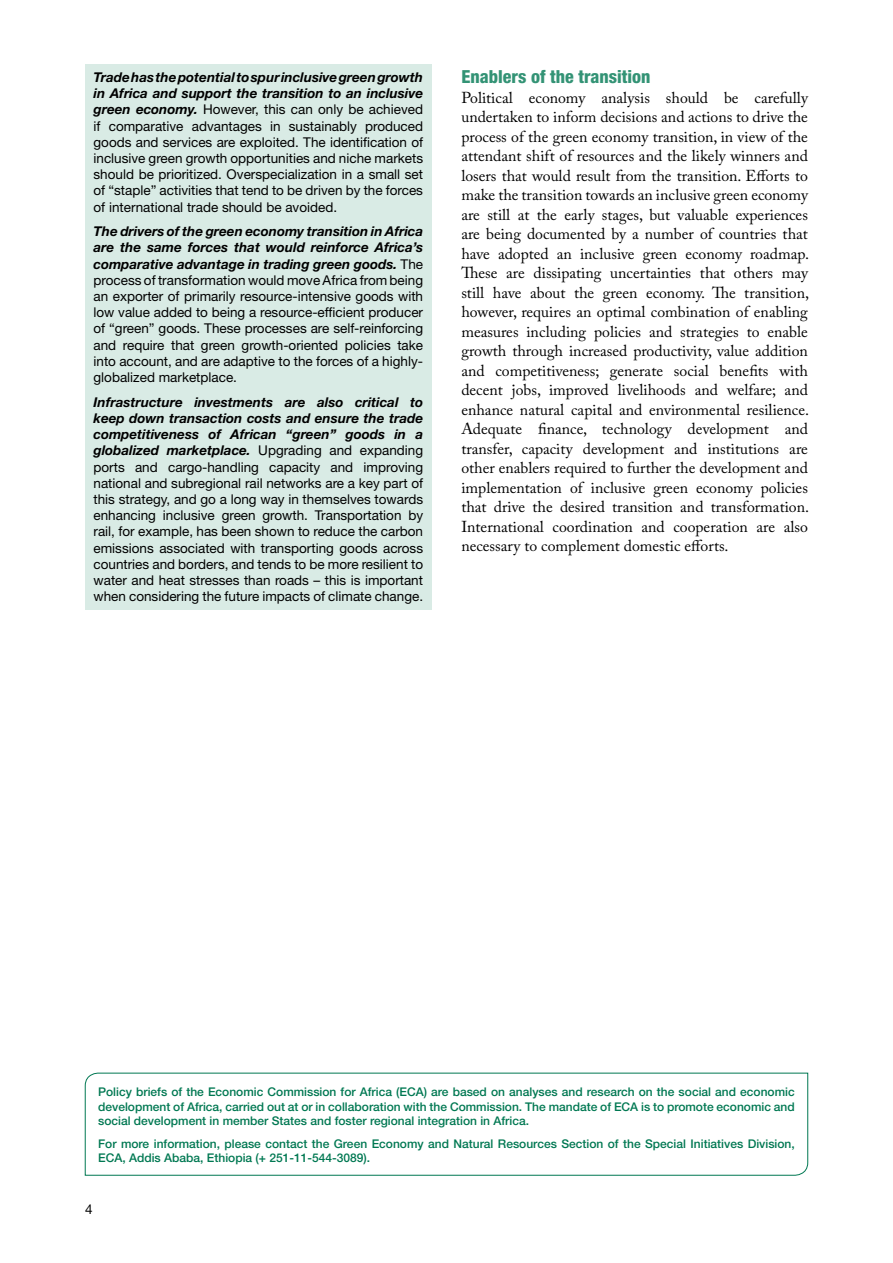
<style>
.page{position:relative;width:893px;height:1263px;background:#fff}
.page>*{position:absolute;margin:0;border:0;box-sizing:border-box;transform-origin:0 0}
.t1{font:800 condensed 18px "Helvetica Neue LT Std";color:#339375}
.t2{font:15.75px/19.5px "Adobe Caslon Pro";color:#000;text-align:justify}
.t3{font:13.5px/16.2px "Helvetica Neue LT Std";color:#000;text-align:justify}
.t4{font:500 12px/14.4px "Helvetica Neue LT Std";color:#007852;text-align:justify}
.s1{font-weight:700;font-style:italic}
</style>
<div class="page">
<svg style="left:85px;top:1073px;width:723px;height:102px"></svg>
<div style="left:85px;top:64px;width:347px;height:546px;background:#d9ebe5"></div>
<p class="t3" style="left:94px;top:69px;width:331px"><span class="s1">Trade has the potential to spur inclusive green growth in Africa and support the transition to an inclusive green economy.</span> However, this can only be achieved if comparative advantages in sustainably produced goods and services are exploited. The identification of inclusive green growth opportunities and niche markets should be prioritized. Overspecialization in a small set of “staple” activities that tend to be driven by the forces of international trade should be avoided.</p>
<p class="t3" style="left:94px;top:223px;width:331px"><span class="s1">The drivers of the green economy transition in Africa are the same forces that would reinforce Africa’s comparative advantage in trading green goods.</span> The process of transformation would move Africa from being an exporter of primarily resource-intensive goods with low value added to being a resource-efficient producer of “green” goods. These processes are self-reinforcing and require that green growth-oriented policies take into account, and are adaptive to the forces of a highly&shy;globalized marketplace.</p>
<p class="t3" style="left:94px;top:394px;width:331px"><span class="s1">Infrastructure investments are also critical to keep down transaction costs and ensure the trade competitiveness of African “green” goods in a globalized marketplace.</span> Upgrading and expanding ports and cargo-handling capacity and improving national and subregional rail networks are a key part of this strategy, and go a long way in themselves towards enhancing inclusive green growth. Transportation by rail, for example, has been shown to reduce the carbon emissions associated with transporting goods across countries and borders, and tends to be more resilient to water and heat stresses than roads – this is important when considering the future impacts of climate change.</p>
<h1 class="t1" style="left:461px;top:66px;width:191px">Enablers of the transition</h1>
<p class="t2" style="left:461px;top:88px;width:349px">Political economy analysis should be carefully undertaken to inform decisions and actions to drive the process of the green economy transition, in view of the attendant shift of resources and the likely winners and losers that would result from the transition. Efforts to make the transition towards an inclusive green economy are still at the early stages, but valuable experiences are being documented by a number of countries that have adopted an inclusive green economy roadmap.<br>These are dissipating uncertainties that others may still have about the green economy. The transition, however, requires an optimal combination of enabling measures including policies and strategies to enable growth through increased productivity, value addition and competitiveness; generate social benefits with decent jobs, improved livelihoods and welfare; and enhance natural capital and environmental resilience.<br>Adequate finance, technology development and transfer, capacity development and institutions are other enablers required to further the development and implementation of inclusive green economy policies that drive the desired transition and transformation.<br>International coordination and cooperation are also necessary to complement domestic efforts.</p>
<p class="t4" style="left:98px;top:1084px;width:698px">Policy briefs of the Economic Commission for Africa (ECA) are based on analyses and research on the social and economic development of Africa, carried out at or in collaboration with the Commission. The mandate of ECA is to promote economic and social development in member States and foster regional integration in Africa.</p>
<p class="t4" style="left:98px;top:1136px;width:698px">For more information, please contact the Green Economy and Natural Resources Section of the Special Initiatives Division,<br>ECA, Addis Ababa, Ethiopia (+ 251-11-544-3089).</p>
<p class="t3" style="left:85px;top:1201px;width:9px">4</p>
</div>
